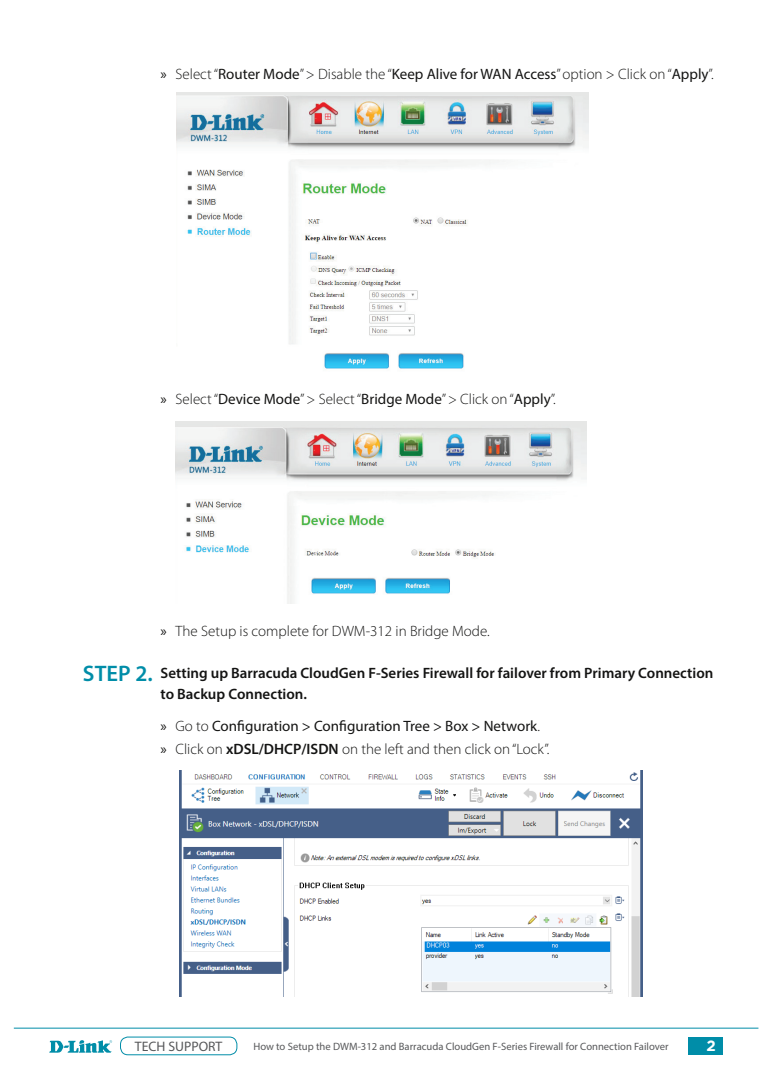
<style>
.page{position:relative;width:773px;height:1081px;background:#fff}
.page>*{position:absolute;margin:0;border:0;box-sizing:border-box;transform-origin:0 0}
.t1{font:600 22.5px "Myriad Pro";color:#008da8}
.t2{font:300 15px "Myriad Pro";color:#141413}
.t3{font:600 15px/20.5px "Myriad Pro";color:#141413}
.t4{font:15px "Myriad Pro";color:#141413}
.t5{font:700 15px "Gotham";color:#fff}
.t6{font:13.75px "Myriad Pro";color:#57585a}
.t7{font:10.62px "Myriad Pro";color:#57585a}
.s1{font-weight:400}
.s2{font-weight:300}
.s3{font-weight:600}
</style>
<div class="page">
<div style="left:120px;top:1036px;width:117px;height:19px;border:1px solid #008da8;border-radius:8px"></div>
<div style="left:688px;top:1037px;width:34px;height:18px;background:#008da8"></div>
<svg style="left:49px;top:1040px;width:63px;height:12px"></svg>
<hr style="left:14px;top:1028px;width:744px;height:1px;background:#008da8">
<img style="left:176px;top:93px;width:412px;height:276px">
<img style="left:176px;top:422px;width:410px;height:182px">
<img style="left:180px;top:770px;width:462px;height:226px">
<p class="t2" style="left:160px;top:65px;width:554px"><span class="s1">»</span> Select “<span class="s1">Router Mode</span>” &gt; Disable the “<span class="s1">Keep Alive for WAN Access</span>” option &gt; Click on “<span class="s1">Apply</span>”.</p>
<p class="t2" style="left:160px;top:390px;width:397px"><span class="s1">»</span> Select “<span class="s1">Device Mode</span>” &gt; Select “<span class="s1">Bridge Mode</span>” &gt; Click on “<span class="s1">Apply</span>”.</p>
<p class="t2" style="left:160px;top:621px;width:331px"><span class="s1">»</span> The Setup is complete for DWM-312 in Bridge Mode.</p>
<p class="t1" style="left:83px;top:659px;width:71px">STEP 2.</p>
<p class="t3" style="left:160px;top:662px;width:554px">Setting up Barracuda CloudGen F-Series Firewall for failover from Primary Connection to Backup Connection.</p>
<p class="t4" style="left:160px;top:716px;width:381px">» <span class="s2">Go to</span> Configuration &gt; Configuration Tree &gt; Box &gt; Network<span class="s2">.</span></p>
<p class="t2" style="left:160px;top:739px;width:390px"><span class="s1">»</span> Click on <span class="s3">xDSL/DHCP/ISDN</span> on the left and then click on “Lock”.</p>
<p class="t6" style="left:135px;top:1037px;width:89px">TECH SUPPORT</p>
<p class="t7" style="left:253px;top:1039px;width:416px">How to Setup the DWM-312 and Barracuda CloudGen F-Series Firewall for Connection Failover</p>
<p class="t5" style="left:706px;top:1037px;width:11px">2</p>
</div>
